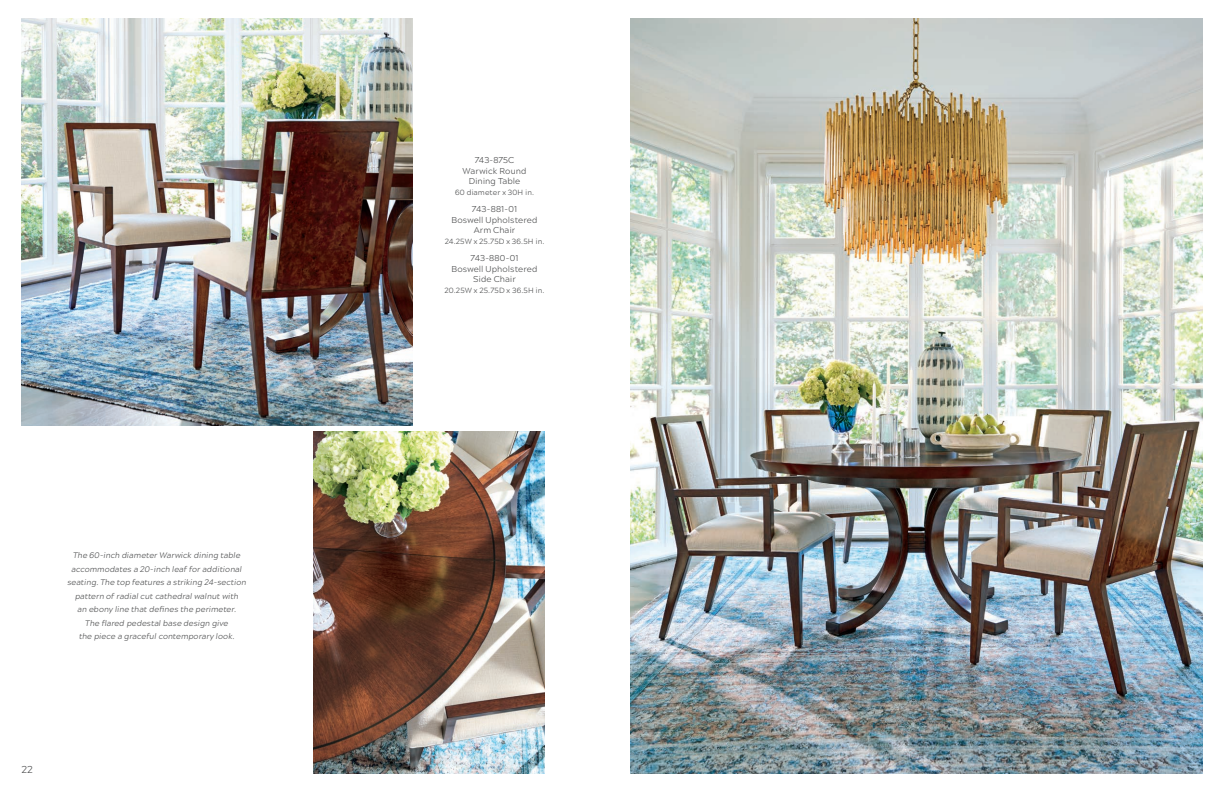
<style>
.page{position:relative;width:1224px;height:792px;background:#fff}
.page>*{position:absolute;margin:0;border:0;box-sizing:border-box;transform-origin:0 0}
.t1{font:300 10px "Acherus Grotesque";color:#454647}
.Zanzibar_Viz_Index_Headers{font:300 8.5px/10.5px "Acherus Grotesque";letter-spacing:.005em;color:#454647;text-align:center}
.Zanzibar_Italic_Descriptive_Copy{font:italic 300 8px/13.5px "Acherus Grotesque";letter-spacing:.005em;color:#454647;text-align:center}
.Zanzibar_1st_Line_Body_Copy{font:300 7.5px "Acherus Grotesque";letter-spacing:.01em;color:#454647}
.Zanzibar_Viz_Index_Headers-2{font:300 7.5px "Acherus Grotesque";letter-spacing:.01em;color:#454647}
</style>
<div class="page">
<img style="left:630px;top:18px;width:572px;height:756px">
<img style="left:21px;top:18px;width:392px;height:407px">
<img style="left:314px;top:432px;width:230px;height:342px">
<p class="Zanzibar_Italic_Descriptive_Copy" style="left:67px;top:548px;width:180px">The 60-inch diameter Warwick dining table accommodates a 20-inch leaf for additional seating. The top features a striking 24-section pattern of radial cut cathedral walnut with</p>
<p class="Zanzibar_Italic_Descriptive_Copy" style="left:78px;top:602px;width:160px">an ebony line that defines the perimeter.</p>
<p class="Zanzibar_Italic_Descriptive_Copy" style="left:85px;top:616px;width:145px">The flared pedestal base design give</p>
<p class="Zanzibar_Italic_Descriptive_Copy" style="left:79px;top:629px;width:157px">the piece a graceful contemporary look.</p>
<p class="t1" style="left:21px;top:761px;width:13px">22</p>
<p class="Zanzibar_Viz_Index_Headers" style="left:475px;top:155px;width:41px">743-875C</p>
<p class="Zanzibar_Viz_Index_Headers" style="left:463px;top:165px;width:65px">Warwick Round</p>
<p class="Zanzibar_Viz_Index_Headers" style="left:469px;top:176px;width:53px">Dining Table</p>
<p class="Zanzibar_Viz_Index_Headers-2" style="left:455px;top:186px;width:80px">60 diameter x 30H in.</p>
<p class="Zanzibar_Viz_Index_Headers" style="left:472px;top:204px;width:47px">743-881-01</p>
<p class="Zanzibar_Viz_Index_Headers" style="left:452px;top:214px;width:87px">Boswell Upholstered<br>Arm Chair</p>
<p class="Zanzibar_1st_Line_Body_Copy" style="left:445px;top:235px;width:101px">24.25W x 25.75D x 36.5H in.</p>
<p class="Zanzibar_Viz_Index_Headers" style="left:471px;top:253px;width:49px">743-880-01</p>
<p class="Zanzibar_Viz_Index_Headers" style="left:452px;top:263px;width:87px">Boswell Upholstered<br>Side Chair</p>
<p class="Zanzibar_1st_Line_Body_Copy" style="left:445px;top:284px;width:101px">20.25W x 25.75D x 36.5H in.</p>
</div>
